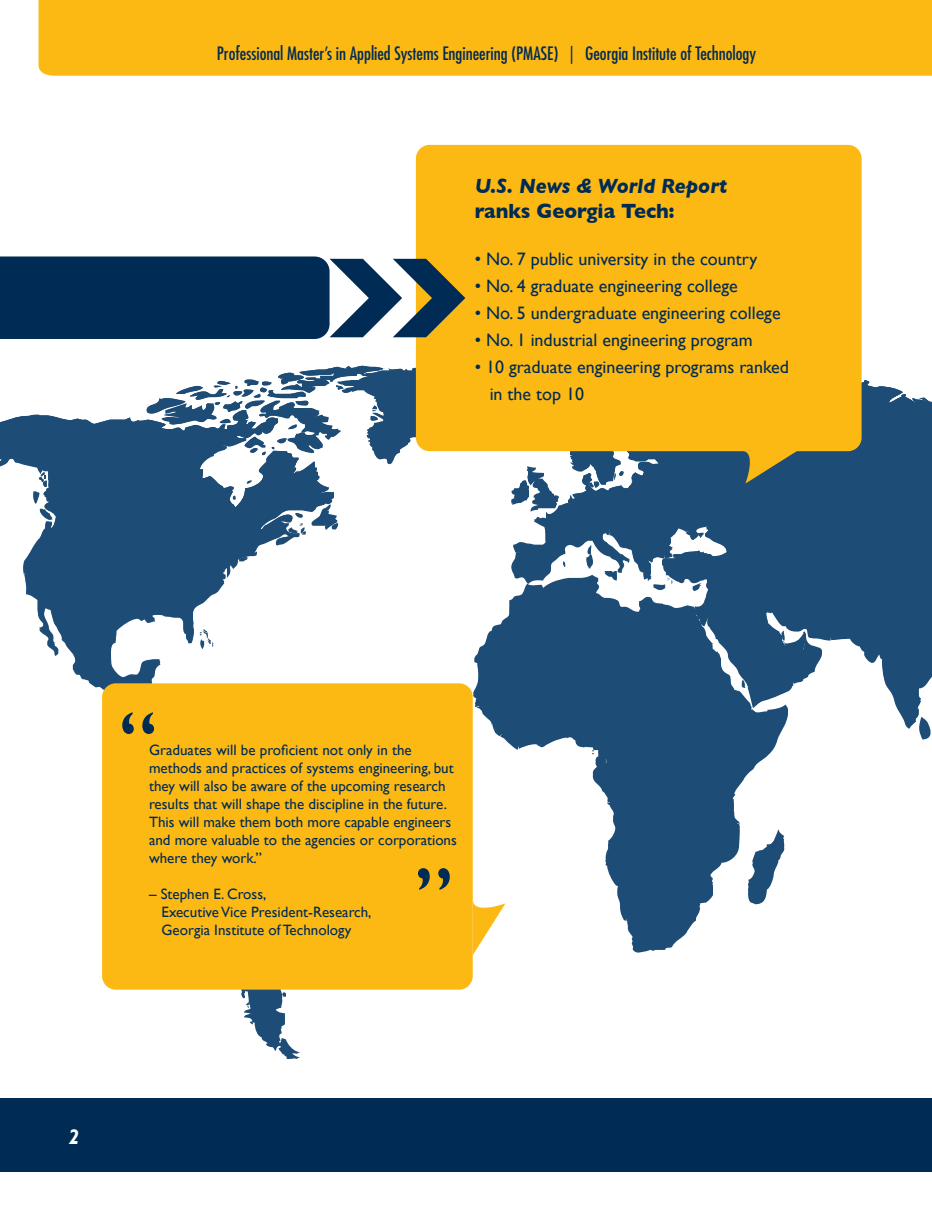
<style>
.page{position:relative;width:932px;height:1215px;background:#fff}
.page>*{position:absolute;margin:0;border:0;box-sizing:border-box;transform-origin:0 0}
.t1{font:90px "Gill Sans";color:#002b55}
.t2{font:italic 700 21px "Gill Sans";color:#002b55;scale:.95 1}
.t3{font:700 21px "Gill Sans";color:#002b55;scale:.95 1}
.t4{font:italic 700 21px "Gill Sans";color:#fff}
.t5{font:18px/27px "Gill Sans";color:#002b55}
.t6{font:condensed 18px "Futura Std";color:#002b55}
.t7{font:15px/18px "Gill Sans";color:#002b55}
</style>
<div class="page">
<div style="left:0;top:1098px;width:932px;height:74px;background:#002b55"></div>
<div style="left:39px;top:0;width:893px;height:76px;background:#fdb913"></div>
<svg style="left:25px;top:580px;width:261px;height:467px"></svg>
<svg style="left:277px;top:1038px;width:24px;height:21px"></svg>
<svg style="left:473px;top:599px;width:312px;height:349px"></svg>
<svg style="left:147px;top:364px;width:364px;height:166px"></svg>
<svg style="left:591px;top:750px;width:17px;height:16px"></svg>
<svg style="left:748px;top:829px;width:36px;height:75px"></svg>
<svg style="left:511px;top:451px;width:421px;height:286px;fill:#1d4d76"></svg>
<svg style="left:919px;top:717px;width:11px;height:22px"></svg>
<svg style="left:557px;top:380px;width:375px;height:220px;background:#3c6588"></svg>
<svg style="left:0;top:410px;width:334px;height:170px;fill:#1d4d76"></svg>
<svg style="left:33px;top:472px;width:20px;height:56px"></svg>
<svg style="left:741px;top:451px;width:56px;height:33px;background:#77784e"></svg>
<div style="left:416px;top:145px;width:445px;height:306px;background:#fdb913;border-radius:14px"></div>
<div style="left:102px;top:683px;width:370px;height:307px;background:#fdb913;border-radius:14px"></div>
<svg style="left:0;top:256px;width:465px;height:83px;background:#284964"></svg>
<svg style="left:472px;top:899px;width:33px;height:56px"></svg>
<p class="t6" style="left:217px;top:42px;width:540px">Professional Master’s in Applied Systems Engineering (PMASE) | Georgia Institute of Technology</p>
<h2 class="t2" style="left:474px;top:173px;width:267px">U.S. News &amp; World Report</h2>
<h2 class="t3" style="left:474px;top:198px;width:212px">ranks Georgia Tech:</h2>
<p class="t5" style="left:474px;top:245px;width:284px">• No. 7 public university in the country</p>
<p class="t5" style="left:474px;top:272px;width:264px">• No. 4 graduate engineering college</p>
<p class="t5" style="left:474px;top:299px;width:307px">• No. 5 undergraduate engineering college</p>
<p class="t5" style="left:474px;top:326px;width:279px">• No. 1 industrial engineering program</p>
<p class="t5" style="left:489px;top:353px;width:301px;text-indent:-15px">• 10 graduate engineering programs ranked in the top 10</p>
<h1 class="t1" style="left:119px;top:691px;width:40px">“</h1>
<p class="t7" style="left:149px;top:741px;width:309px">Graduates will be proficient not only in the methods and practices of systems engineering, but they will also be aware of the upcoming research results that will shape the discipline in the future.<br>This will make them both more capable engineers and more valuable to the agencies or corporations where they work.”</p>
<p class="t7" style="left:161px;top:885px;width:211px;text-indent:-13px">– Stephen E. Cross,<br>Executive Vice President-Research,<br>Georgia Institute of Technology</p>
<h1 class="t1" style="left:453px;top:911px;width:40px;rotate:-180deg">“</h1>
<h2 class="t4" style="left:68px;top:1124px;width:13px">2</h2>
</div>
